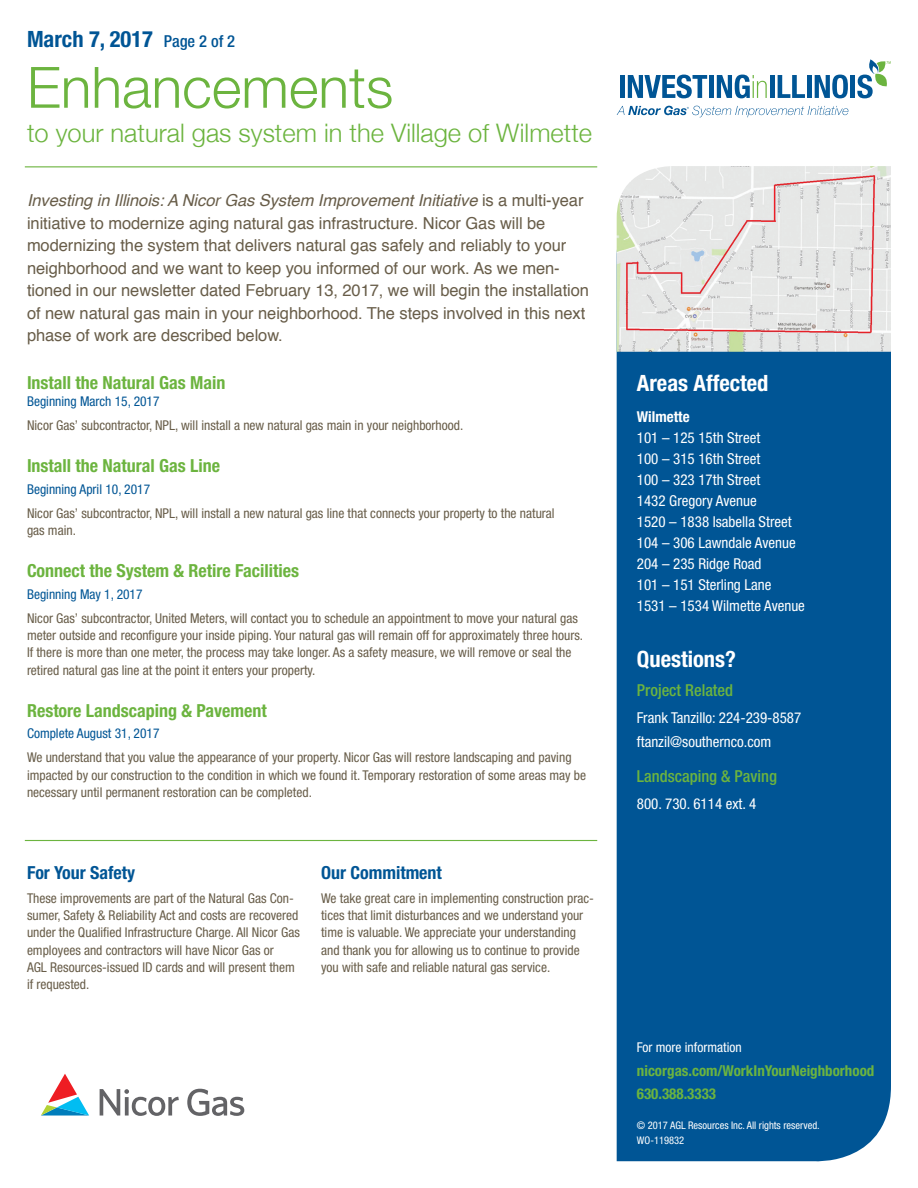
<style>
.page{position:relative;width:918px;height:1188px;background:#fff}
.page>*{position:absolute;margin:0;border:0;box-sizing:border-box;transform-origin:0 0}
.Body{font:300 57px "Helvetica Neue";color:#6cb43f}
.Body-2{font:300 25.5px "Helvetica Neue";color:#6cb43f}
.t1{font:700 condensed 22.5px "Helvetica Neue";color:#fff}
.t2{font:700 condensed 22.5px "Helvetica Neue";color:#005595}
.t3{font:700 condensed 18px "Helvetica Neue";color:#6cb43f}
.t4{font:700 condensed 18px "Helvetica Neue";color:#005595}
.Intro_Copy{font:16.5px/22.5px "Helvetica";letter-spacing:-.005em;color:#685d49}
.t5{font:500 condensed 16.5px "Helvetica Neue";color:#6cb43f}
.Areas_Affected{font:condensed 15px/24px "Helvetica Neue";color:#fff}
.t6{font:700 condensed 15px "Helvetica Neue";color:#6cb43f}
.Areas_Affected-2{font:700 condensed 15px "Helvetica Neue";color:#fff}
.Body-3{font:condensed 13.5px/17.2px "Helvetica Neue";color:#685d49}
.Body-4{font:condensed 13.5px "Helvetica Neue";color:#005595}
.Body-5{font:condensed 13.5px "Helvetica Neue";color:#fff}
.New_Body{font:condensed 10.5px/15px "Helvetica Neue";color:#fff}
.s1{font-weight:500;font-size:16.5px}
.s2{font-style:italic}
</style>
<div class="page">
<div style="left:617px;top:352px;width:274px;height:810px;background:#005595"></div>
<hr style="left:25px;top:166px;width:572px;height:1px;background:#6cb43f">
<svg style="left:617px;top:106px;width:231px;height:11px"></svg>
<div style="left:620px;top:75px;width:5px;height:23px;background:#005595"></div>
<svg style="left:628px;top:75px;width:79px;height:23px"></svg>
<div style="left:709px;top:75px;width:5px;height:23px;background:#005595"></div>
<svg style="left:717px;top:75px;width:50px;height:23px"></svg>
<hr style="left:770px;top:75px;width:4px;height:23px;background:#005595">
<svg style="left:778px;top:75px;width:27px;height:23px"></svg>
<div style="left:807px;top:75px;width:5px;height:23px;background:#005595"></div>
<svg style="left:815px;top:75px;width:33px;height:23px"></svg>
<hr style="left:851px;top:75px;width:4px;height:23px;background:#005595">
<svg style="left:857px;top:59px;width:34px;height:39px"></svg>
<svg style="left:41px;top:1074px;width:48px;height:42px"></svg>
<svg style="left:100px;top:1089px;width:144px;height:27px"></svg>
<img style="left:617px;top:166px;width:274px;height:186px">
<hr style="left:25px;top:840px;width:572px;height:1px;background:#6cb43f">
<h2 class="t2" style="left:27px;top:25px;width:210px">March 7, 2017 <span class="s1">Page 2 of 2</span></h2>
<p class="Body" style="left:27px;top:41px;width:368px">Enhancements</p>
<p class="Body-2" style="left:27px;top:113px;width:567px">to your natural gas system in the Village of Wilmette</p>
<p class="Intro_Copy" style="left:27px;top:190px;width:564px"><span class="s2">Investing in Illinois: A Nicor Gas System Improvement Initiative</span> is a multi-year initiative to modernize aging natural gas infrastructure. Nicor Gas will be modernizing the system that delivers natural gas safely and reliably to your neighborhood and we want to keep you informed of our work. As we men&shy;tioned in our newsletter dated February 13, 2017, we will begin the installation of new natural gas main in your neighborhood. The steps involved in this next phase of work are described below.</p>
<h1 class="t3" style="left:27px;top:371px;width:200px">Install the Natural Gas Main</h1>
<p class="Body-4" style="left:27px;top:393px;width:134px">Beginning March 15, 2017</p>
<p class="Body-3" style="left:27px;top:417px;width:438px">Nicor Gas’ subcontractor, NPL, will install a new natural gas main in your neighborhood.</p>
<h1 class="t3" style="left:27px;top:455px;width:195px">Install the Natural Gas Line</h1>
<p class="Body-4" style="left:27px;top:481px;width:125px">Beginning April 10, 2017</p>
<p class="Body-3" style="left:27px;top:504px;width:529px">Nicor Gas’ subcontractor, NPL, will install a new natural gas line that connects your property to the natural gas main.</p>
<h1 class="t3" style="left:27px;top:560px;width:274px">Connect the System &amp; Retire Facilities</h1>
<p class="Body-4" style="left:27px;top:586px;width:117px">Beginning May 1, 2017</p>
<p class="Body-3" style="left:27px;top:609px;width:558px">Nicor Gas’ subcontractor, United Meters, will contact you to schedule an appointment to move your natural gas meter outside and reconfigure your inside piping. Your natural gas will remain off for approximately three hours.<br>If there is more than one meter, the process may take longer. As a safety measure, we will remove or seal the retired natural gas line at the point it enters your property.</p>
<h1 class="t3" style="left:27px;top:699px;width:241px">Restore Landscaping &amp; Pavement</h1>
<p class="Body-4" style="left:27px;top:726px;width:134px">Complete August 31, 2017</p>
<p class="Body-3" style="left:27px;top:749px;width:561px">We understand that you value the appearance of your property. Nicor Gas will restore landscaping and paving impacted by our construction to the condition in which we found it. Temporary restoration of some areas may be necessary until permanent restoration can be completed.</p>
<h1 class="t4" style="left:27px;top:862px;width:110px">For Your Safety</h1>
<p class="Body-3" style="left:27px;top:889px;width:274px">These improvements are part of the Natural Gas Con&shy;sumer, Safety &amp; Reliability Act and costs are recovered under the Qualified Infrastructure Charge. All Nicor Gas employees and contractors will have Nicor Gas or<br>AGL Resources-issued ID cards and will present them if requested.</p>
<h1 class="t4" style="left:321px;top:862px;width:122px">Our Commitment</h1>
<p class="Body-3" style="left:321px;top:889px;width:274px">We take great care in implementing construction prac&shy;tices that limit disturbances and we understand your time is valuable. We appreciate your understanding and thank you for allowing us to continue to provide you with safe and reliable natural gas service.</p>
<h2 class="t1" style="left:637px;top:370px;width:133px">Areas Affected</h2>
<p class="Areas_Affected-2" style="left:637px;top:407px;width:54px">Wilmette</p>
<p class="Areas_Affected" style="left:637px;top:425px;width:125px">101 – 125 15th Street</p>
<p class="Areas_Affected" style="left:637px;top:446px;width:125px">100 – 315 16th Street</p>
<p class="Areas_Affected" style="left:637px;top:467px;width:125px">100 – 323 17th Street</p>
<p class="Areas_Affected" style="left:637px;top:488px;width:121px">1432 Gregory Avenue</p>
<p class="Areas_Affected" style="left:637px;top:509px;width:156px">1520 – 1838 Isabella Street</p>
<p class="Areas_Affected" style="left:637px;top:530px;width:160px">104 – 306 Lawndale Avenue</p>
<p class="Areas_Affected" style="left:637px;top:551px;width:126px">204 – 235 Ridge Road</p>
<p class="Areas_Affected" style="left:637px;top:572px;width:136px">101 – 151 Sterling Lane</p>
<p class="Areas_Affected" style="left:637px;top:593px;width:170px">1531 – 1534 Wilmette Avenue</p>
<h2 class="t1" style="left:637px;top:646px;width:101px">Questions?</h2>
<h3 class="t5" style="left:637px;top:680px;width:98px">Project Related</h3>
<p class="Areas_Affected" style="left:637px;top:705px;width:166px">Frank Tanzillo: 224-239-8587 ftanzil@southernco.com</p>
<h3 class="t5" style="left:637px;top:766px;width:142px">Landscaping &amp; Paving</h3>
<p class="Areas_Affected" style="left:637px;top:791px;width:121px">800. 730. 6114 ext. 4</p>
<p class="Body-5" style="left:637px;top:1039px;width:106px">For more information</p>
<h1 class="t6" style="left:637px;top:1062px;width:239px">nicorgas.com/WorkInYourNeighborhood</h1>
<h1 class="t6" style="left:637px;top:1084px;width:81px">630.388.3333</h1>
<p class="New_Body" style="left:637px;top:1117px;width:184px">© 2017 AGL Resources Inc. All rights reserved.<br>WO-119832</p>
</div>
